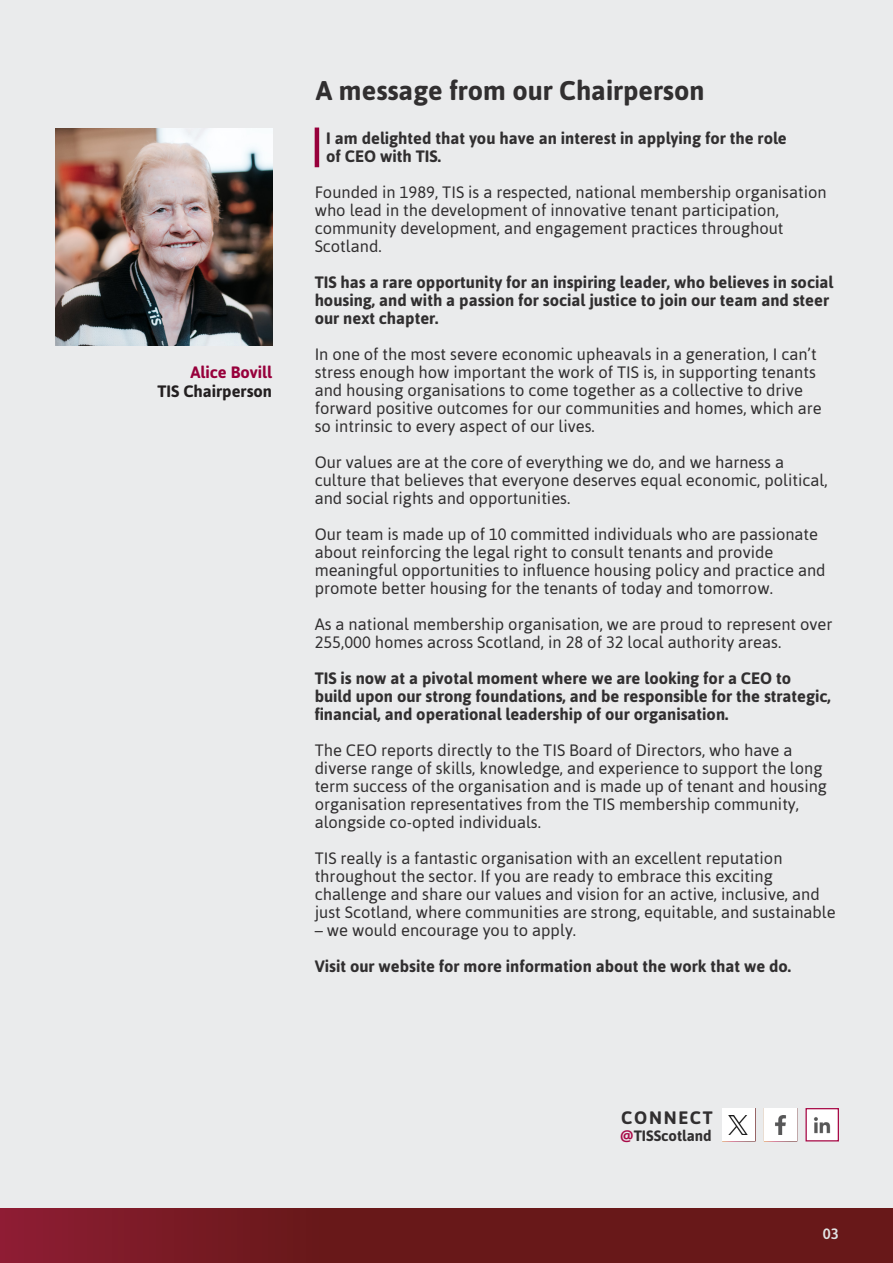
<style>
.page{position:relative;width:893px;height:1263px;background:#eaebec}
.page>*{position:absolute;margin:0;border:0;box-sizing:border-box;transform-origin:0 0}
.t1{font:700 27px "Asap";color:#312f30}
.t2{font:700 18px "Asap";letter-spacing:.095em;color:#312f30}
.t3{font:16.5px/18px "Asap";color:#312f30}
.t4{font:700 16.5px/18px "Asap";color:#312f30}
.t5{font:700 16.5px/19.8px "Asap";color:#231f20;text-align:right}
.t6{font:700 15px "Asap";color:#312f30}
.t7{font:600 15px "Asap";color:#e2e4e4}
.s1{color:#97003b}
.s2{font-family:"Open Sans";color:#a80a47}
</style>
<div class="page">
<div style="left:0;top:1209px;width:893px;height:54px;background:linear-gradient(to right,#7e1b29,#5f1713)"></div>
<hr style="left:315px;top:128px;width:4px;height:39px;background:#97003b">
<img style="left:55px;top:129px;width:217px;height:217px">
<div style="left:722px;top:1108px;width:34px;height:33px;background:#fff;border:1px solid #fff"></div>
<div style="left:764px;top:1108px;width:33px;height:33px;background:#fff"></div>
<div style="left:805px;top:1108px;width:34px;height:33px;background:#fff;border:1px solid #a80a47"></div>
<img style="left:814px;top:1117px;width:17px;height:17px">
<img style="left:775px;top:1115px;width:11px;height:19px">
<img style="left:728px;top:1115px;width:19px;height:19px">
<p class="t5" style="left:157px;top:362px;width:116px"><span class="s1">Alice Bovill<br></span>TIS Chairperson</p>
<p class="t1" style="left:316px;top:74px;width:390px">A message from our Chairperson</p>
<p class="t4" style="left:326px;top:129px;width:462px">I am delighted that you have an interest in applying for the role of CEO with TIS.</p>
<p class="t3" style="left:315px;top:183px;width:513px">Founded in 1989, TIS is a respected, national membership organisation who lead in the development of innovative tenant participation, community development, and engagement practices throughout Scotland.</p>
<p class="t4" style="left:315px;top:273px;width:520px">TIS has a rare opportunity for an inspiring leader, who believes in social housing, and with a passion for social justice to join our team and steer our next chapter.</p>
<p class="t3" style="left:315px;top:345px;width:509px">In one of the most severe economic upheavals in a generation, I can’t stress enough how important the work of TIS is, in supporting tenants and housing organisations to come together as a collective to drive forward positive outcomes for our communities and homes, which are so intrinsic to every aspect of our lives.</p>
<p class="t3" style="left:315px;top:453px;width:514px">Our values are at the core of everything we do, and we harness a culture that believes that everyone deserves equal economic, political, and social rights and opportunities.</p>
<p class="t3" style="left:315px;top:525px;width:512px">Our team is made up of 10 committed individuals who are passionate about reinforcing the legal right to consult tenants and provide meaningful opportunities to influence housing policy and practice and promote better housing for the tenants of today and tomorrow.</p>
<p class="t3" style="left:315px;top:615px;width:519px">As a national membership organisation, we are proud to represent over<br>255,000 homes across Scotland, in 28 of 32 local authority areas.</p>
<p class="t4" style="left:315px;top:669px;width:518px">TIS is now at a pivotal moment where we are looking for a CEO to build upon our strong foundations, and be responsible for the strategic, financial, and operational leadership of our organisation.</p>
<p class="t3" style="left:315px;top:741px;width:514px">The CEO reports directly to the TIS Board of Directors, who have a diverse range of skills, knowledge, and experience to support the long term success of the organisation and is made up of tenant and housing organisation representatives from the TIS membership community, alongside co-opted individuals.</p>
<p class="t3" style="left:315px;top:849px;width:523px">TIS really is a fantastic organisation with an excellent reputation throughout the sector. If you are ready to embrace this exciting challenge and share our values and vision for an active, inclusive, and just Scotland, where communities are strong, equitable, and sustainable</p>
<p class="t3" style="left:315px;top:921px;width:263px">– we would encourage you to apply.</p>
<p class="t4" style="left:315px;top:957px;width:478px">Visit our website for more information about the work that we do.</p>
<p class="t2" style="left:621px;top:1107px;width:93px">CONNECT</p>
<p class="t6" style="left:620px;top:1127px;width:93px"><span class="s2">@</span>TISScotland</p>
<p class="t7" style="left:823px;top:1223px;width:18px">03</p>
</div>
